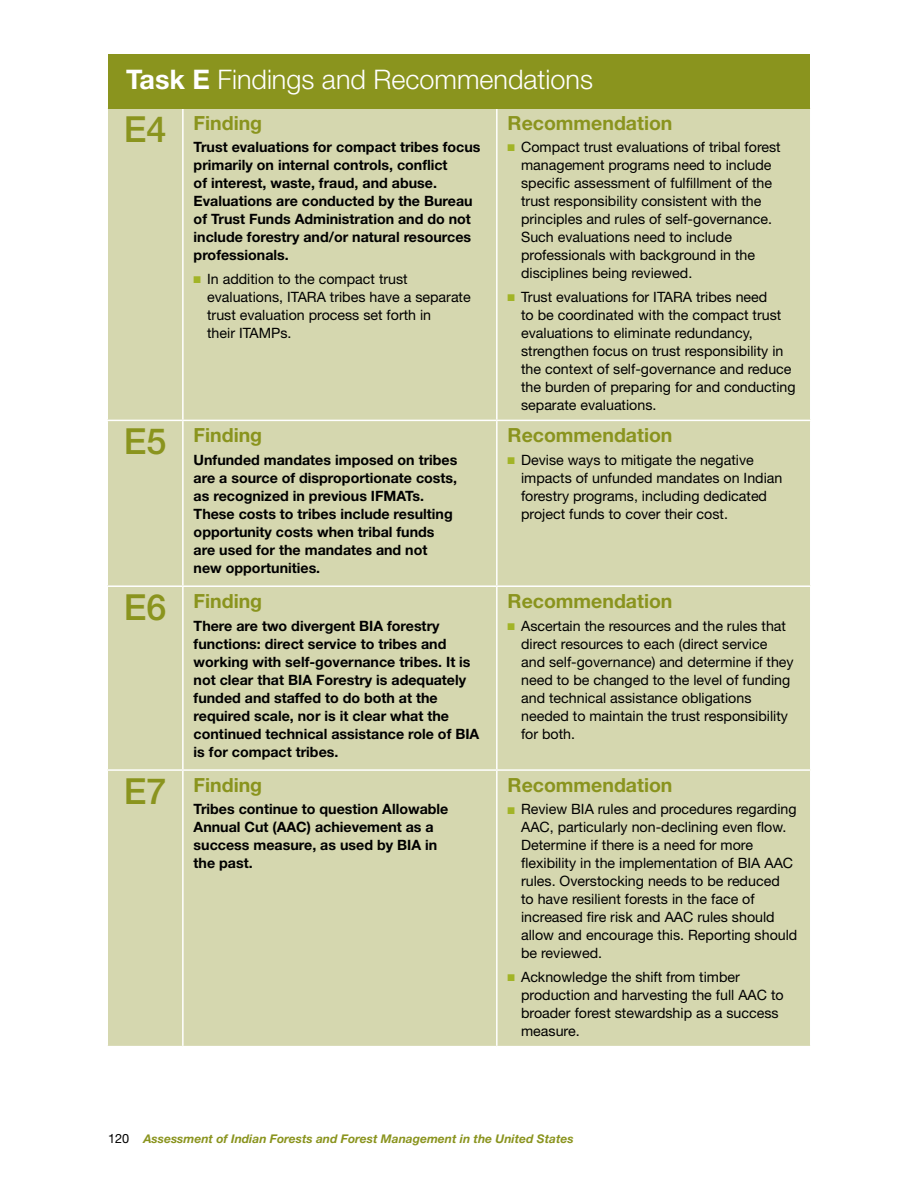
<style>
.page{position:relative;width:918px;height:1188px;background:#fff}
.page>*{position:absolute;margin:0;border:0;box-sizing:border-box;transform-origin:0 0}
.t1{font:300 27px "Helvetica Neue LT Pro";color:#fff}
.t2{font:700 19.5px "Helvetica Neue LT Pro";color:#8a941e}
.t3{font:14.25px/18px "Helvetica Neue LT Pro";color:#000}
.t4{font:700 14.25px/18px "Helvetica Neue LT Pro";color:#000}
.t5{font:italic 700 12px "Helvetica Neue LT Pro";color:#8a941e}
.s1{font-weight:700}
.s2{font-weight:500;font-size:36px}
.s3{color:#a2b427}
.s4{font-weight:400;font-style:normal;font-size:12.75px;color:#000}
</style>
<div class="page">
<div style="left:108px;top:109px;width:702px;height:937px;background:#d5d7af"></div>
<hr style="left:182px;top:109px;width:2px;height:311px;background:#fff">
<hr style="left:496px;top:109px;width:2px;height:311px;background:#fff">
<hr style="left:106px;top:420px;width:77px;height:1px;background:#fff">
<hr style="left:183px;top:420px;width:314px;height:1px;background:#fff">
<hr style="left:182px;top:421px;width:2px;height:164px;background:#fff">
<hr style="left:497px;top:420px;width:315px;height:1px;background:#fff">
<hr style="left:496px;top:421px;width:2px;height:164px;background:#fff">
<hr style="left:106px;top:585px;width:77px;height:2px;background:#fff">
<hr style="left:183px;top:585px;width:314px;height:2px;background:#fff">
<hr style="left:182px;top:587px;width:2px;height:182px;background:#fff">
<hr style="left:497px;top:585px;width:315px;height:2px;background:#fff">
<hr style="left:496px;top:587px;width:2px;height:182px;background:#fff">
<hr style="left:106px;top:769px;width:77px;height:2px;background:#fff">
<hr style="left:183px;top:769px;width:314px;height:2px;background:#fff">
<hr style="left:182px;top:771px;width:2px;height:275px;background:#fff">
<hr style="left:497px;top:769px;width:315px;height:2px;background:#fff">
<hr style="left:496px;top:771px;width:2px;height:275px;background:#fff">
<div style="left:108px;top:54px;width:702px;height:54px;background:#8a941e"></div>
<h1 class="t1" style="left:118px;top:63px;width:120px">Findings a</h1>
<h1 class="t1" style="left:275px;top:63px;width:221px">Recommendations</h1>
<h1 class="t1" style="left:126px;top:63px;width:469px"><span class="s1">Task E</span> Findings and Recommendations</h1>
<h2 class="t2" style="left:124px;top:111px;width:140px"><span class="s2">E4</span> Finding</h2>
<p class="t4" style="left:194px;top:138px;width:288px">Trust evaluations for compact tribes focus primarily on internal controls, conflict<br>of interest, waste, fraud, and abuse.<br>Evaluations are conducted by the Bureau of Trust Funds Administration and do not include forestry and/or natural resources professionals.</p>
<p class="t3" style="left:207px;top:269px;width:265px;text-indent:-13px"><span class="s3">■</span> In addition to the compact trust evaluations, ITARA tribes have a separate trust evaluation process set forth in<br>their ITAMPs.</p>
<h2 class="t2" style="left:124px;top:423px;width:140px"><span class="s2">E5</span> Finding</h2>
<p class="t4" style="left:194px;top:450px;width:265px">Unfunded mandates imposed on tribes are a source of disproportionate costs, as recognized in previous IFMATs.<br>These costs to tribes include resulting opportunity costs when tribal funds are used for the mandates and not new opportunities.</p>
<h2 class="t2" style="left:124px;top:589px;width:140px"><span class="s2">E6</span> Finding</h2>
<p class="t4" style="left:194px;top:616px;width:287px">There are two divergent BIA forestry functions: direct service to tribes and working with self-governance tribes. It is not clear that BIA Forestry is adequately funded and staffed to do both at the required scale, nor is it clear what the continued technical assistance role of BIA is for compact tribes.</p>
<h2 class="t2" style="left:124px;top:773px;width:140px"><span class="s2">E7</span> Finding</h2>
<p class="t4" style="left:194px;top:800px;width:256px">Tribes continue to question Allowable<br>Annual Cut (AAC) achievement as a success measure, as used by BIA in the past.</p>
<h2 class="t2" style="left:508px;top:111px;width:166px">Recommendation</h2>
<p class="t3" style="left:521px;top:138px;width:261px;text-indent:-13px"><span class="s3">■</span> Compact trust evaluations of tribal forest management programs need to include specific assessment of fulfillment of the trust responsibility consistent with the principles and rules of self-governance.<br>Such evaluations need to include professionals with background in the disciplines being reviewed.</p>
<p class="t3" style="left:521px;top:287px;width:276px;text-indent:-13px"><span class="s3">■</span> Trust evaluations for ITARA tribes need<br>to be coordinated with the compact trust evaluations to eliminate redundancy, strengthen focus on trust responsibility in the context of self-governance and reduce the burden of preparing for and conducting separate evaluations.</p>
<h2 class="t2" style="left:508px;top:423px;width:166px">Recommendation</h2>
<p class="t3" style="left:521px;top:450px;width:263px;text-indent:-13px"><span class="s3">■</span> Devise ways to mitigate the negative impacts of unfunded mandates on Indian forestry programs, including dedicated project funds to cover their cost.</p>
<h2 class="t2" style="left:508px;top:589px;width:166px">Recommendation</h2>
<p class="t3" style="left:521px;top:616px;width:274px;text-indent:-13px"><span class="s3">■</span> Ascertain the resources and the rules that direct resources to each (direct service and self-governance) and determine if they need to be changed to the level of funding and technical assistance obligations needed to maintain the trust responsibility for both.</p>
<h2 class="t2" style="left:508px;top:773px;width:166px">Recommendation</h2>
<p class="t3" style="left:521px;top:800px;width:278px;text-indent:-13px"><span class="s3">■</span> Review BIA rules and procedures regarding AAC, particularly non-declining even flow.<br>Determine if there is a need for more flexibility in the implementation of BIA AAC rules. Overstocking needs to be reduced<br>to have resilient forests in the face of increased fire risk and AAC rules should allow and encourage this. Reporting should be reviewed.</p>
<p class="t3" style="left:521px;top:967px;width:264px;text-indent:-13px"><span class="s3">■</span> Acknowledge the shift from timber production and harvesting the full AAC to broader forest stewardship as a success measure.</p>
<p class="t5" style="left:108px;top:1131px;width:467px"><span class="s4">120</span> Assessment of Indian Forests and Forest Management in the United States</p>
</div>
